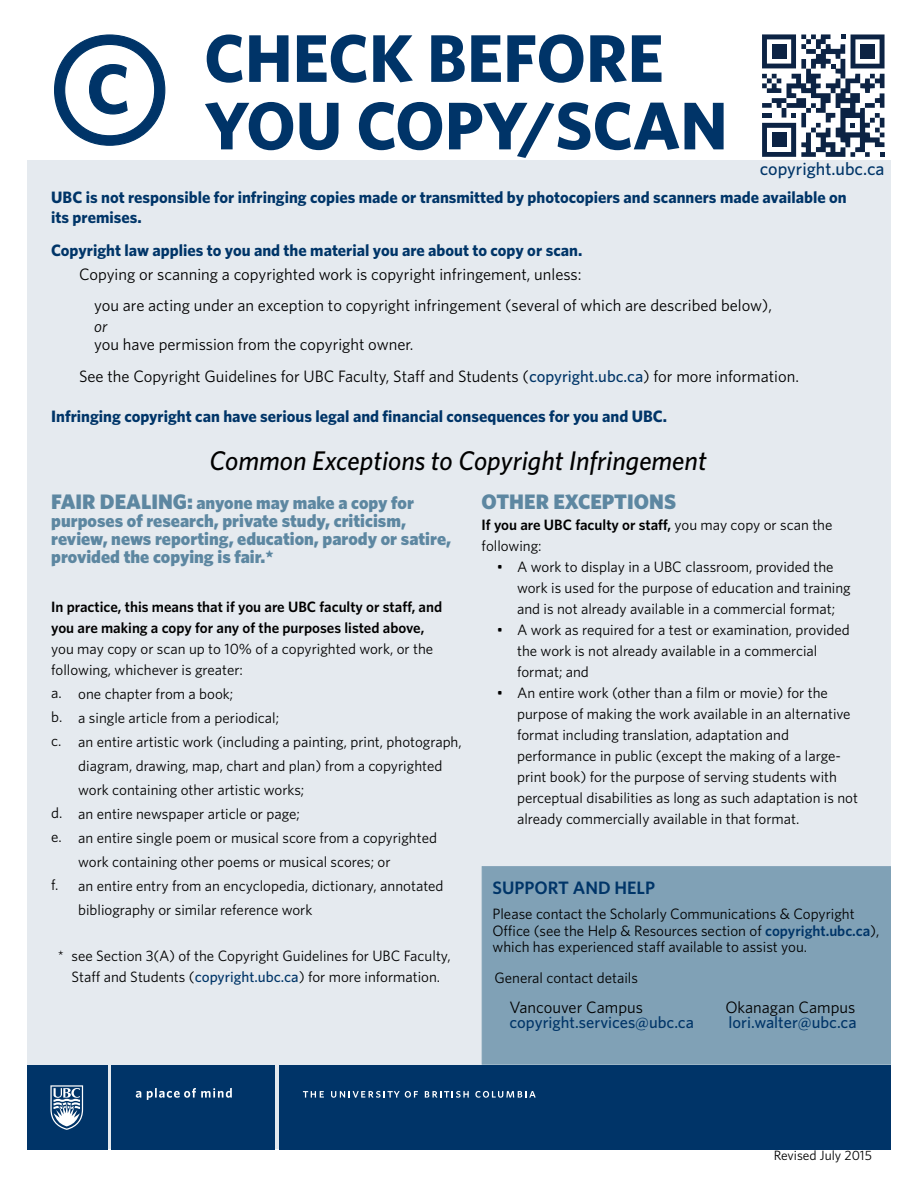
<style>
.page{position:relative;width:918px;height:1188px;background:#fff}
.page>*{position:absolute;margin:0;border:0;box-sizing:border-box;transform-origin:0 0}
.t1{font:italic 500 27px "Whitney";color:#000}
.t2{font:21px "Whitney Black SC";color:#5d87a1}
.t3{font:900 18px/18px "Whitney";color:#5d87a1}
.t4{font:500 18px "Whitney";color:#003568}
.t5{font:600 18px "Whitney";color:#003568}
.t6{font:16.5px/31.5px "Whitney";color:#000}
.t7{font:700 16.5px/19.8px "Whitney";color:#003568}
.t8{font:500 16.5px "Whitney";color:#003568}
.t9{font:italic 16.5px "Whitney";color:#000}
.t10{font:15px/21px "Whitney";color:#000}
.t11{font:600 15px/21px "Whitney";color:#000}
.t12{font:13.5px "Whitney";color:#000}
.s1{font-weight:500;color:#003568}
.s2{font-family:"Whitney Black SC";font-weight:400;font-size:21px}
.s3{font-weight:600}
.s4{font-weight:600;color:#003568}
</style>
<div class="page">
<div style="left:27px;top:161px;width:864px;height:988px;background:#e5eaef"></div>
<svg style="left:205px;top:102px;width:519px;height:56px"></svg>
<svg style="left:207px;top:34px;width:454px;height:49px"></svg>
<svg style="left:54px;top:34px;width:112px;height:112px"></svg>
<svg style="left:762px;top:34px;width:123px;height:123px"></svg>
<div style="left:772px;top:44px;width:14px;height:15px;background:#0c2344"></div>
<div style="left:772px;top:133px;width:14px;height:14px;background:#0c2344"></div>
<div style="left:860px;top:44px;width:15px;height:15px;background:#0c2344"></div>
<div style="left:482px;top:866px;width:409px;height:199px;background:#80a1b6;border:1px solid #80a1b6"></div>
<div style="left:279px;top:1065px;width:612px;height:84px;background:#003468"></div>
<div style="left:27px;top:1065px;width:81px;height:84px;background:#003468"></div>
<div style="left:112px;top:1065px;width:163px;height:84px;background:#003468"></div>
<svg style="left:303px;top:1091px;width:21px;height:7px"></svg>
<svg style="left:331px;top:1091px;width:87px;height:7px"></svg>
<svg style="left:425px;top:1091px;width:44px;height:7px"></svg>
<svg style="left:475px;top:1091px;width:61px;height:7px"></svg>
<svg style="left:50px;top:1085px;width:33px;height:45px"></svg>
<svg style="left:136px;top:1091px;width:5px;height:7px"></svg>
<svg style="left:147px;top:1088px;width:85px;height:12px"></svg>
<p class="t4" style="left:760px;top:157px;width:126px">copyright.ubc.ca</p>
<p class="t7" style="left:51px;top:187px;width:797px">UBC is not responsible for infringing copies made or transmitted by photocopiers and scanners made available on its premises.</p>
<p class="t7" style="left:51px;top:240px;width:533px">Copyright law applies to you and the material you are about to copy or scan.</p>
<p class="t6" style="left:94px;top:258px;width:679px;text-indent:-15px">Copying or scanning a copyrighted work is copyright infringement, unless:<br>you are acting under an exception to copyright infringement (several of which are described below),</p>
<p class="t9" style="left:94px;top:316px;width:15px">or</p>
<p class="t6" style="left:79px;top:329px;width:721px;text-indent:15px">you have permission from the copyright owner.<br>See the Copyright Guidelines for UBC Faculty, Staff and Students (<span class="s1">copyright.ubc.ca</span>) for more information.</p>
<p class="t7" style="left:51px;top:406px;width:618px">Infringing copyright can have serious legal and financial consequences for you and UBC.</p>
<h1 class="t1" style="left:210px;top:443px;width:499px">Common Exceptions to Copyright Infringement</h1>
<p class="t3" style="left:51px;top:494px;width:401px"><span class="s2">FAIR DEALING:</span> anyone may make a copy for purposes of research, private study, criticism, review, news reporting, education, parody or satire, provided the copying is fair.*</p>
<p class="t11" style="left:51px;top:596px;width:393px">In practice, this means that if you are UBC faculty or staff, and you are making a copy for any of the purposes listed above,</p>
<p class="t10" style="left:51px;top:638px;width:384px">you may copy or scan up to 10% of a copyrighted work, or the following, whichever is greater:</p>
<p class="t10" style="left:78px;top:681px;width:385px;line-height:24px">one chapter from a book;<br>a single article from a periodical;<br>an entire artistic work (including a painting, print, photograph, diagram, drawing, map, chart and plan) from a copyrighted work containing other artistic works;<br>an entire newspaper article or page;<br>an entire single poem or musical score from a copyrighted work containing other poems or musical scores; or<br>an entire entry from an encyclopedia, dictionary, annotated bibliography or similar reference work</p>
<p class="t10" style="left:58px;top:945px;width:394px;text-align:center">* see Section 3(A) of the Copyright Guidelines for UBC Faculty,<br>Staff and Students (<span class="s1">copyright.ubc.ca</span>) for more information.</p>
<p class="t10" style="left:51px;top:680px;width:13px;line-height:24px;text-align:justify">a. b. c.</p>
<p class="t10" style="left:51px;top:800px;width:13px;line-height:24px">d. e.</p>
<p class="t10" style="left:51px;top:874px;width:9px">f.</p>
<h2 class="t2" style="left:482px;top:489px;width:196px">OTHER EXCEPTIONS</h2>
<p class="t10" style="left:482px;top:514px;width:352px"><span class="s3">If you are UBC faculty or staff,</span> you may copy or scan the following:</p>
<p class="t10" style="left:517px;top:556px;width:335px;text-indent:-20px">• A work to display in a UBC classroom, provided the work is used for the purpose of education and training and is not already available in a commercial format;</p>
<p class="t10" style="left:517px;top:619px;width:334px;text-indent:-20px">• A work as required for a test or examination, provided the work is not already available in a commercial format; and</p>
<p class="t10" style="left:517px;top:682px;width:342px;text-indent:-20px">• An entire work (other than a film or movie) for the purpose of making the work available in an alternative format including translation, adaptation and performance in public (except the making of a large&shy;print book) for the purpose of serving students with perceptual disabilities as long as such adaptation is not already commercially available in that format.</p>
<p class="t5" style="left:492px;top:875px;width:164px">SUPPORT AND HELP</p>
<p class="t10" style="left:492px;top:905px;width:389px;line-height:16.5px">Please contact the Scholarly Communications &amp; Copyright<br>Office (see the Help &amp; Resources section of <span class="s4">copyright.ubc.ca</span>), which has experienced staff available to assist you.</p>
<p class="t10" style="left:494px;top:967px;width:145px">General contact details</p>
<p class="t6" style="left:510px;top:991px;width:135px">Vancouver Campus</p>
<p class="t6" style="left:725px;top:991px;width:132px">Okanagan Campus</p>
<p class="t8" style="left:510px;top:1011px;width:186px">copyright.services@ubc.ca</p>
<p class="t8" style="left:729px;top:1011px;width:130px">lori.walter@ubc.ca</p>
<p class="t12" style="left:774px;top:1146px;width:100px">Revised July 2015</p>
</div>
